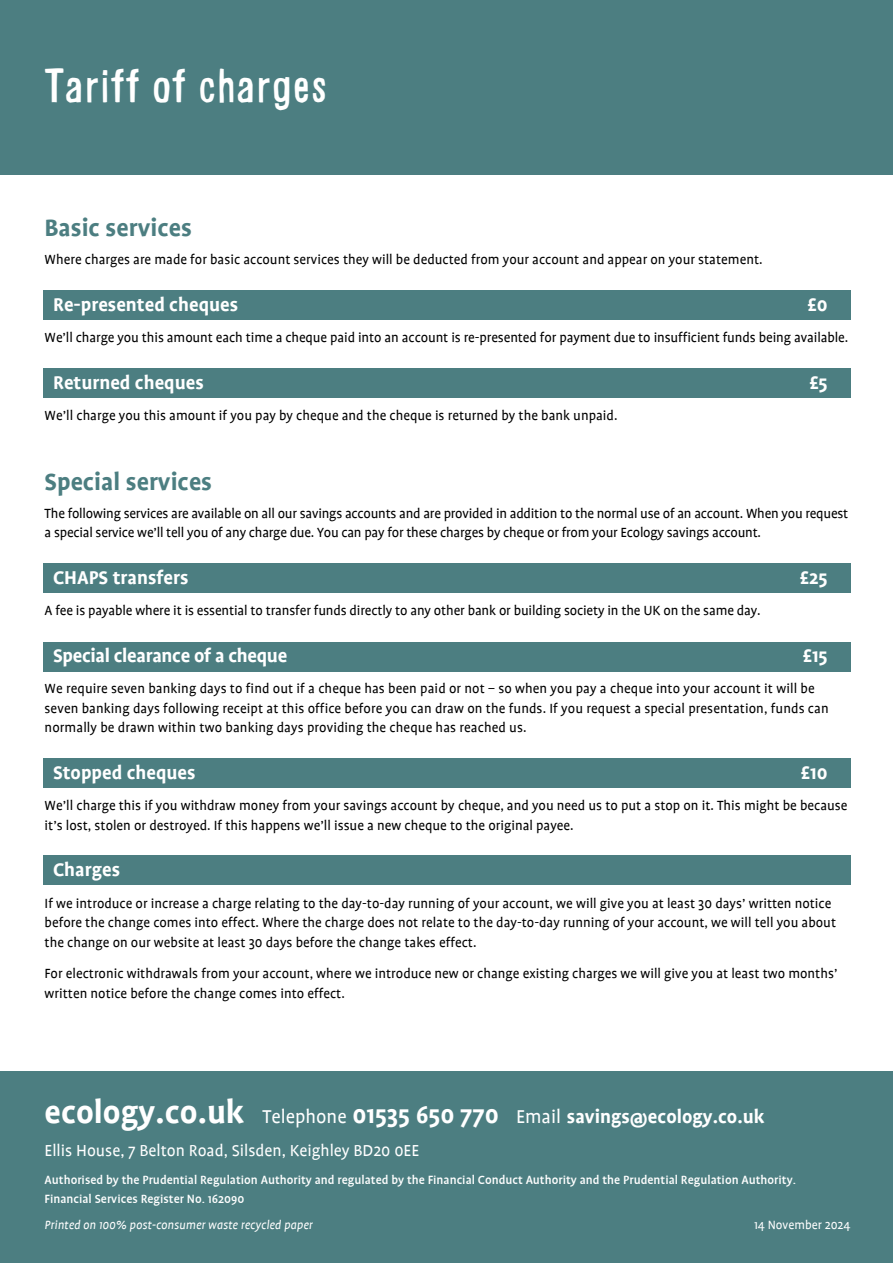
<style>
.page{position:relative;width:893px;height:1263px;background:#fff}
.page>*{position:absolute;margin:0;border:0;box-sizing:border-box;transform-origin:0 0}
.t1{font:45px "Alsina Ultrajada";color:#fff}
.t2{font:700 27px "Profile";color:#4c7e81}
.t3{font:700 21px "Profile";color:#fff}
.t4{font:18px "Profile";color:#fff}
.t5{font:15px/19.5px "Profile";color:#000}
.t6{font:500 13.5px/19.2px "Profile";color:#fff}
.t7{font:italic 13.5px "Profile";color:#fff}
.t8{font:13.5px "Profile";color:#fff}
.s1{font-size:36px}
.s2{font-weight:400}
.s3{font-size:27.3px}
</style>
<div class="page">
<div style="left:0;top:0;width:893px;height:174px;background:#4c7e81"></div>
<div style="left:43px;top:290px;width:808px;height:30px;background:#4c7e81"></div>
<div style="left:43px;top:368px;width:808px;height:30px;background:#4c7e81"></div>
<div style="left:43px;top:563px;width:808px;height:30px;background:#4c7e81"></div>
<div style="left:43px;top:642px;width:808px;height:29px;background:#4c7e81"></div>
<div style="left:43px;top:758px;width:808px;height:30px;background:#4c7e81"></div>
<div style="left:43px;top:855px;width:808px;height:30px;background:#4c7e81"></div>
<div style="left:0;top:1071px;width:893px;height:192px;background:#4c7e81"></div>
<h1 class="t1" style="left:45px;top:53px;width:284px">Tariff of charges</h1>
<h2 class="t2" style="left:45px;top:213px;width:149px">Basic services</h2>
<p class="t5" style="left:45px;top:250px;width:719px">Where charges are made for basic account services they will be deducted from your account and appear on your statement.</p>
<h3 class="t3" style="left:53px;top:293px;width:187px">Re-presented cheques</h3>
<h3 class="t3" style="left:807px;top:293px;width:22px">£0</h3>
<p class="t5" style="left:45px;top:328px;width:805px">We’ll charge you this amount each time a cheque paid into an account is re-presented for payment due to insufficient funds being available.</p>
<h3 class="t3" style="left:53px;top:371px;width:152px">Returned cheques</h3>
<h3 class="t3" style="left:809px;top:371px;width:20px">£5</h3>
<p class="t5" style="left:45px;top:406px;width:574px">We’ll charge you this amount if you pay by cheque and the cheque is returned by the bank unpaid.</p>
<h2 class="t2" style="left:45px;top:467px;width:169px">Special services</h2>
<p class="t5" style="left:45px;top:504px;width:805px">The following services are available on all our savings accounts and are provided in addition to the normal use of an account. When you request a special service we’ll tell you of any charge due. You can pay for these charges by cheque or from your Ecology savings account.</p>
<h3 class="t3" style="left:53px;top:566px;width:137px">CHAPS transfers</h3>
<h3 class="t3" style="left:800px;top:566px;width:30px">£25</h3>
<p class="t5" style="left:45px;top:601px;width:718px">A fee is payable where it is essential to transfer funds directly to any other bank or building society in the UK on the same day.</p>
<h3 class="t3" style="left:53px;top:644px;width:236px">Special clearance of a cheque</h3>
<h3 class="t3" style="left:802px;top:644px;width:27px">£15</h3>
<p class="t5" style="left:45px;top:679px;width:786px">We require seven banking days to find out if a cheque has been paid or not – so when you pay a cheque into your account it will be seven banking days following receipt at this office before you can draw on the funds. If you request a special presentation, funds can normally be drawn within two banking days providing the cheque has reached us.</p>
<h3 class="t3" style="left:53px;top:761px;width:144px">Stopped cheques</h3>
<h3 class="t3" style="left:801px;top:761px;width:29px">£10</h3>
<p class="t5" style="left:45px;top:796px;width:804px">We’ll charge this if you withdraw money from your savings account by cheque, and you need us to put a stop on it. This might be because it’s lost, stolen or destroyed. If this happens we’ll issue a new cheque to the original payee.</p>
<h3 class="t3" style="left:53px;top:858px;width:68px">Charges</h3>
<p class="t5" style="left:45px;top:893px;width:793px">If we introduce or increase a charge relating to the day-to-day running of your account, we will give you at least 30 days’ written notice before the change comes into effect. Where the charge does not relate to the day-to-day running of your account, we will tell you about the change on our website at least 30 days before the change takes effect.</p>
<p class="t5" style="left:45px;top:964px;width:794px">For electronic withdrawals from your account, where we introduce new or change existing charges we will give you at least two months’ written notice before the change comes into effect.</p>
<h3 class="t3" style="left:45px;top:1106px;width:721px"><span class="s1">ecology.co.uk</span> <span class="s2">Telephone</span> <span class="s3">01535 650 770</span> <span class="s2">Email</span> savings@ecology.co.uk</h3>
<p class="t4" style="left:45px;top:1141px;width:376px">Ellis House, 7 Belton Road, Silsden, Keighley BD20 0EE</p>
<p class="t6" style="left:45px;top:1170px;width:753px">Authorised by the Prudential Regulation Authority and regulated by the Financial Conduct Authority and the Prudential Regulation Authority.<br>Financial Services Register No. 162090</p>
<p class="t7" style="left:45px;top:1218px;width:270px">Printed on 100% post-consumer waste recycled paper</p>
<p class="t8" style="left:754px;top:1218px;width:98px">14 November 2024</p>
</div>
